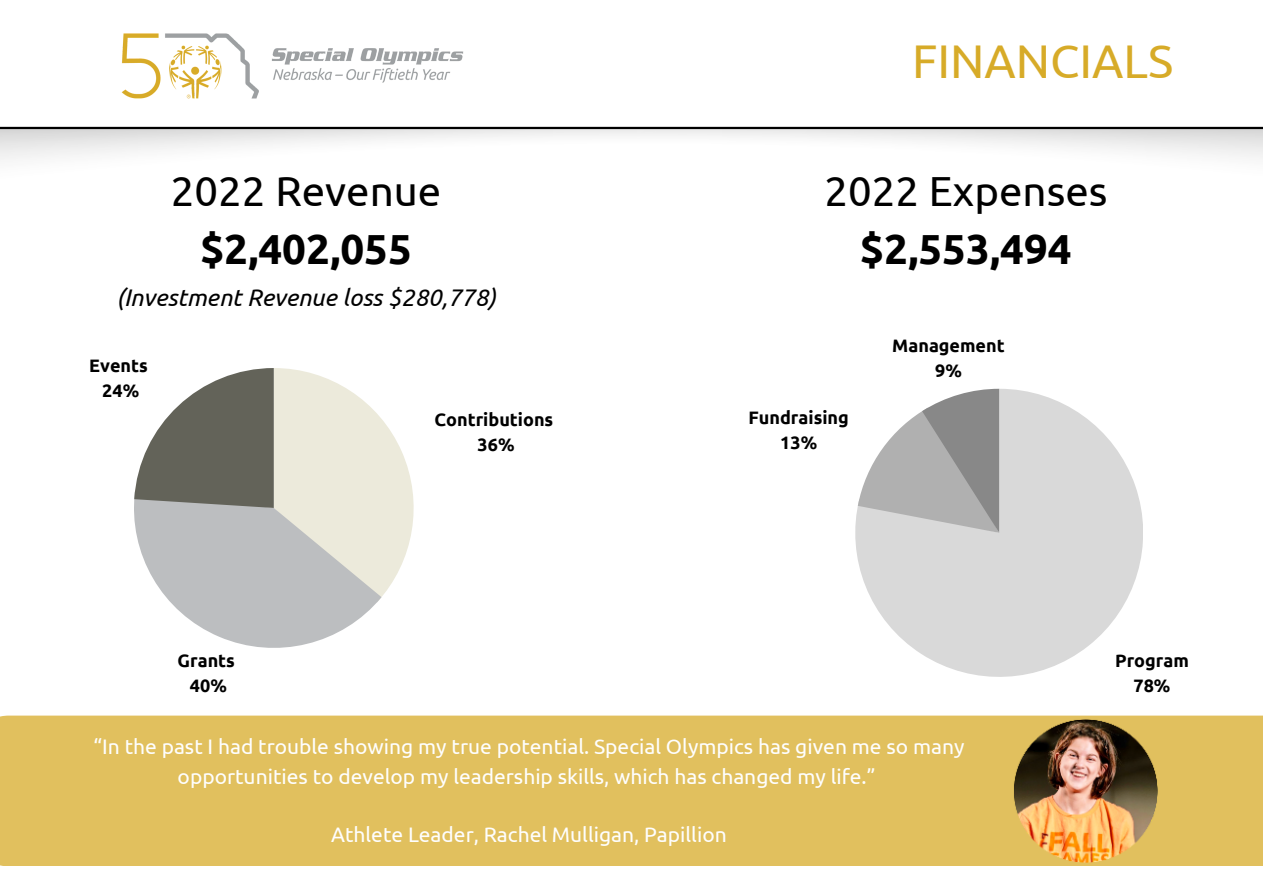
<style>
.page{position:relative;width:1263px;height:894px;background:#fff}
.page>*{position:absolute;margin:0;border:0;box-sizing:border-box;transform-origin:0 0}
.t1{font:47.25px "Ubuntu";color:#d7ab28}
.t2{font:42px "Ubuntu";color:#000}
.t3{font:700 42px "Ubuntu";color:#000}
.t4{font:italic 24px "Ubuntu";color:#000}
.t5{font:21px/29.2px "Ubuntu";color:#fefefe;text-align:center}
.t6{font:700 18px "Ubuntu";color:#000}
</style>
<div class="page">
<hr style="left:0;top:127px;width:1263px;height:2px;background:#000">
<img style="left:89px;top:33px;width:406px;height:94px">
<svg style="left:134px;top:368px;width:280px;height:279px"></svg>
<svg style="left:855px;top:388px;width:288px;height:288px;fill:#d9d9d9"></svg>
<svg style="left:858px;top:388px;width:141px;height:144px"></svg>
<div style="left:0;top:715px;width:1263px;height:151px;background:#e1c05e"></div>
<img style="left:1013px;top:718px;width:145px;height:145px">
<p class="t2" style="left:171px;top:167px;width:272px">2022 Revenue</p>
<p class="t3" style="left:200px;top:225px;width:213px">$2,402,055</p>
<p class="t4" style="left:116px;top:284px;width:381px">(Investment Revenue loss $280,778)</p>
<p class="t6" style="left:89px;top:355px;width:60px">Events</p>
<p class="t6" style="left:102px;top:380px;width:38px">24%</p>
<p class="t6" style="left:178px;top:650px;width:59px">Grants</p>
<p class="t6" style="left:190px;top:675px;width:38px">40%</p>
<p class="t6" style="left:434px;top:409px;width:120px">Contributions</p>
<p class="t6" style="left:478px;top:434px;width:38px">36%</p>
<p class="t1" style="left:912px;top:34px;width:263px">FINANCIALS</p>
<p class="t2" style="left:824px;top:167px;width:285px">2022 Expenses</p>
<p class="t3" style="left:860px;top:225px;width:213px">$2,553,494</p>
<p class="t6" style="left:749px;top:407px;width:102px">Fundraising</p>
<p class="t6" style="left:780px;top:432px;width:38px">13%</p>
<p class="t6" style="left:892px;top:335px;width:114px">Management</p>
<p class="t6" style="left:935px;top:360px;width:28px">9%</p>
<p class="t6" style="left:1115px;top:649px;width:75px">Program</p>
<p class="t6" style="left:1133px;top:674px;width:38px">78%</p>
<p class="t5" style="left:93px;top:731px;width:873px">“In the past I had trouble showing my true potential. Special Olympics has given me so many opportunities to develop my leadership skills, which has changed my life.”</p>
<p class="t5" style="left:331px;top:819px;width:397px">Athlete Leader, Rachel Mulligan, Papillion</p>
</div>
